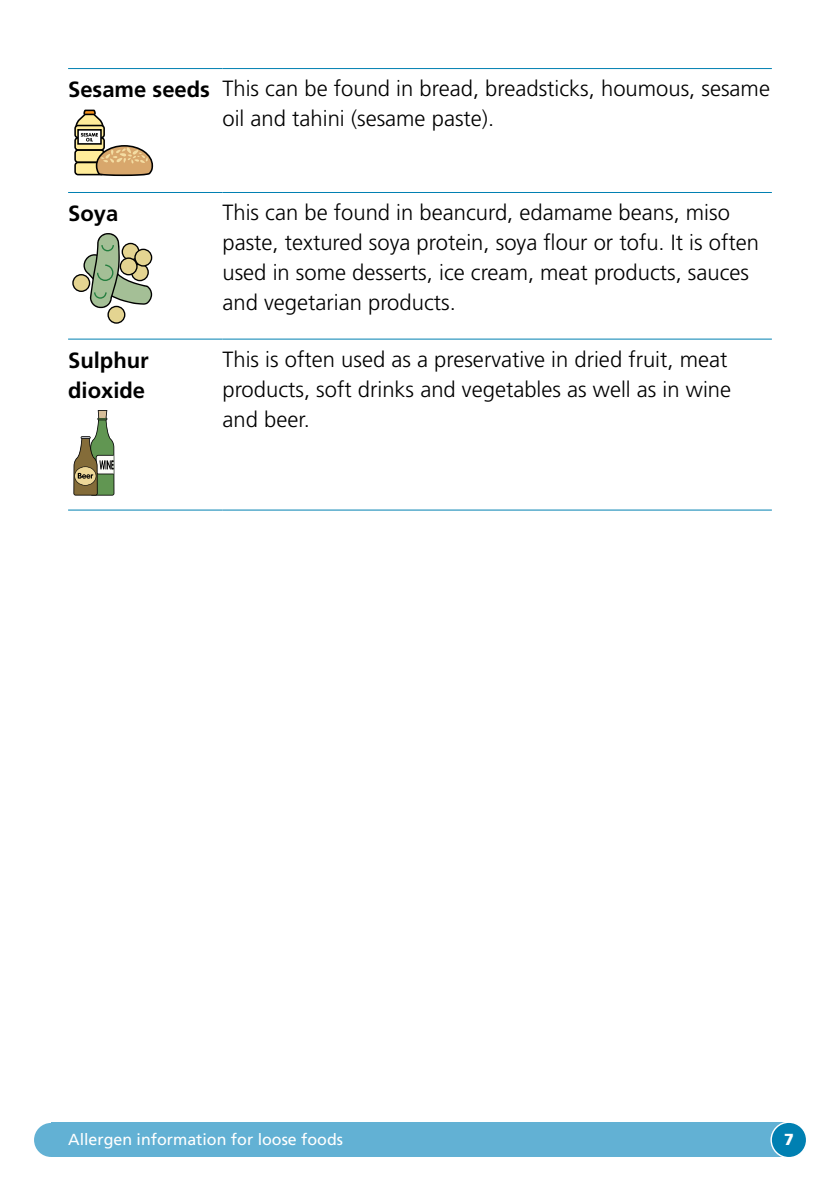
<style>
.page{position:relative;width:840px;height:1191px;background:#fff}
.page>*{position:absolute;margin:0;border:0;box-sizing:border-box;transform-origin:0 0}
._01_-_Main_text{font:300 22px/30px "Frutiger";color:#000}
._01_-_main_text_-_No{font:700 22px/30px "Frutiger";color:#000}
.t1{font:16px "Frutiger";color:#fff}
.t2{font:900 16px "Frutiger";color:#fff}
</style>
<div class="page">
<div style="left:51px;top:1123px;width:737px;height:34px;background:#62b1d4"></div>
<div style="left:770px;top:1122px;width:36px;height:35px;background:#0080b2;border-radius:50%"></div>
<div style="left:770px;top:1121px;width:36px;height:37px;border:1px solid #fff;border-radius:50%"></div>
<div style="left:34px;top:1123px;width:34px;height:34px;background:#62b1d4;border-radius:50%"></div>
<hr style="left:68px;top:68px;width:154px;height:1px;background:#0080b2">
<hr style="left:222px;top:68px;width:549px;height:1px;background:#0080b2">
<hr style="left:68px;top:192px;width:154px;height:1px;background:#0080b2">
<hr style="left:222px;top:192px;width:549px;height:1px;background:#0080b2">
<hr style="left:68px;top:338px;width:154px;height:1px;background:#0080b2">
<hr style="left:222px;top:338px;width:549px;height:1px;background:#0080b2">
<hr style="left:68px;top:509px;width:154px;height:1px;background:#0080b2">
<hr style="left:222px;top:509px;width:549px;height:1px;background:#0080b2">
<svg style="left:74px;top:109px;width:80px;height:68px"></svg>
<svg style="left:72px;top:233px;width:80px;height:91px"></svg>
<svg style="left:73px;top:410px;width:41px;height:85px"></svg>
<p class="_01_-_main_text_-_No" style="left:68px;top:74px;width:143px">Sesame seeds</p>
<p class="_01_-_Main_text" style="left:222px;top:74px;width:548px">This can be found in bread, breadsticks, houmous, sesame oil and tahini (sesame paste).</p>
<p class="_01_-_main_text_-_No" style="left:68px;top:198px;width:52px">Soya</p>
<p class="_01_-_Main_text" style="left:222px;top:198px;width:537px">This can be found in beancurd, edamame beans, miso paste, textured soya protein, soya flour or tofu. It is often used in some desserts, ice cream, meat products, sauces and vegetarian products.</p>
<p class="_01_-_main_text_-_No" style="left:68px;top:345px;width:82px">Sulphur dioxide</p>
<p class="_01_-_Main_text" style="left:222px;top:345px;width:510px">This is often used as a preservative in dried fruit, meat products, soft drinks and vegetables as well as in wine and beer.</p>
<p class="t1" style="left:68px;top:1130px;width:276px">Allergen information for loose foods</p>
<p class="t2" style="left:783px;top:1130px;width:11px">7</p>
</div>
